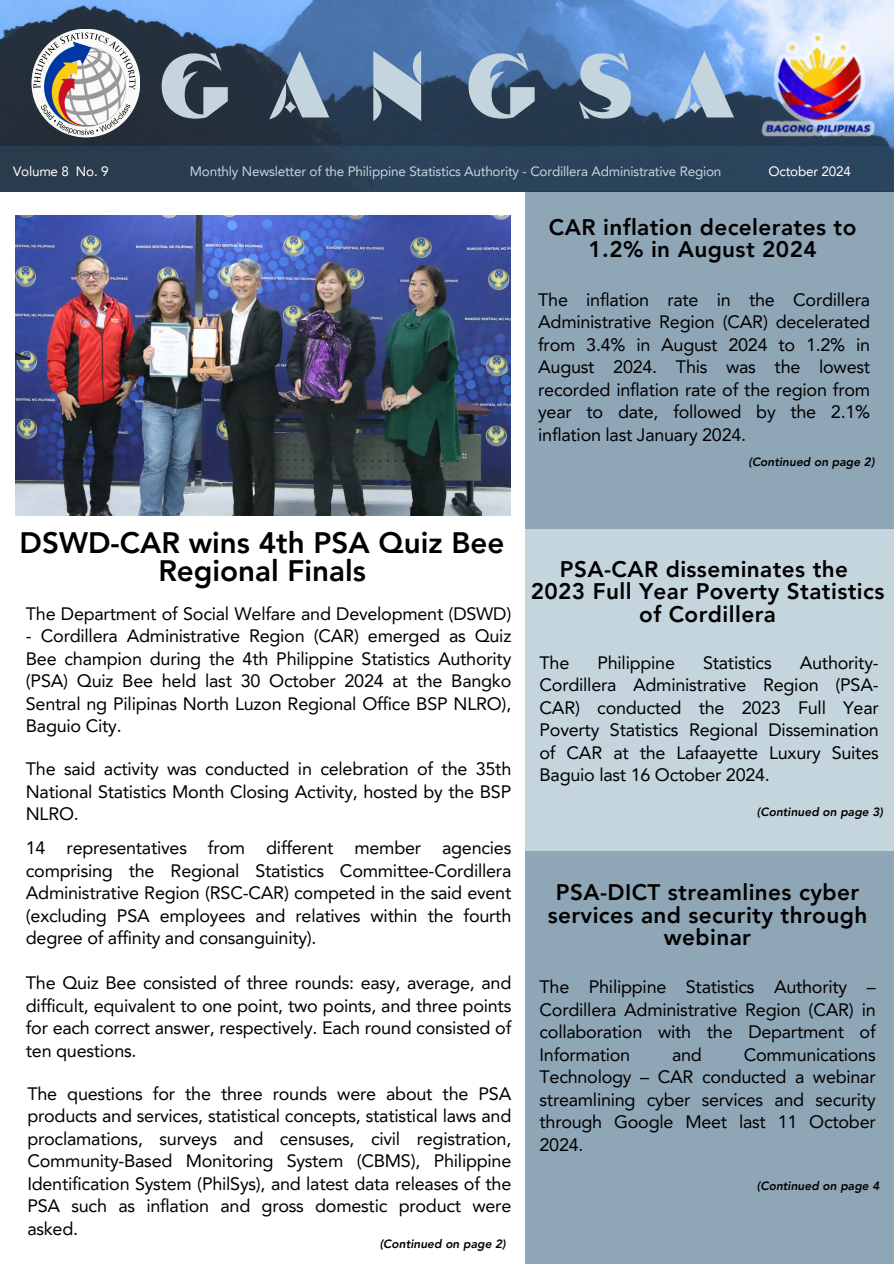
<style>
.page{position:relative;width:894px;height:1264px;background:#fff}
.page>*{position:absolute;margin:0;border:0;box-sizing:border-box;transform-origin:0 0}
.t1{font:90px "Serpand Molot";letter-spacing:.45em;color:#c5d5de}
.t2{font:800 29.55px/28.5px "Avenir LT Pro";color:#000;text-align:center}
.t3{font:800 22.5px/22.5px "Avenir LT Pro";letter-spacing:.02em;color:#000;text-align:center}
.t4{font:18px/22.5px "Avenir LT Pro";letter-spacing:-.015em;color:#000;text-align:justify}
.t5{font:13.5px "Avenir LT Pro";letter-spacing:-.015em;color:#c5d5de}
.t6{font:13.5px "Avenir LT Pro";letter-spacing:-.015em;color:#fff}
.t7{font:italic 800 12px "Avenir LT Pro";color:#000}
</style>
<div class="page">
<div style="left:525px;top:191px;width:368px;height:1072px;background:#c5d5de"></div>
<div style="left:525px;top:851px;width:368px;height:412px;background:#8fa6b7"></div>
<div style="left:525px;top:191px;width:368px;height:337px;background:#8fa6b7"></div>
<img style="left:0;top:0;width:893px;height:146px">
<img style="left:32px;top:30px;width:106px;height:106px">
<img style="left:759px;top:20px;width:118px;height:125px">
<div style="left:0;top:146px;width:893px;height:45px;background:linear-gradient(to right,#2a3a4c,#2b4761)"></div>
<img style="left:15px;top:215px;width:495px;height:300px">
<p class="t1" style="left:159px;top:30px;width:575px">GANGSA</p>
<h4 class="t6" style="left:13px;top:166px;width:97px">Volume 8 No. 9</h4>
<h3 class="t5" style="left:190px;top:166px;width:533px">Monthly Newsletter of the Philippine Statistics Authority - Cordillera Administrative Region</h3>
<p class="t6" style="left:768px;top:166px;width:84px">October 2024</p>
<h1 class="t3" style="left:549px;top:217px;width:309px">CAR inflation decelerates to<br>1.2% in August 2024</h1>
<h5 class="t4" style="left:538px;top:290px;width:333px">The inflation rate in the Cordillera Administrative Region (CAR) decelerated from 3.4% in August 2024 to 1.2% in August 2024. This was the lowest recorded inflation rate of the region from year to date, followed by the 2.1% inflation last January 2024.</h5>
<h4 class="t7" style="left:748px;top:456px;width:127px">(Continued on page 2)</h4>
<h5 class="t2" style="left:20px;top:531px;width:486px">DSWD-CAR wins 4th PSA Quiz Bee<br>Regional Finals</h5>
<h2 class="t4" style="left:26px;top:603px;width:487px">The Department of Social Welfare and Development (DSWD)</h2>
<h2 class="t4" style="left:26px;top:626px;width:487px">- Cordillera Administrative Region (CAR) emerged as Quiz Bee champion during the 4th Philippine Statistics Authority (PSA) Quiz Bee held last 30 October 2024 at the Bangko Sentral ng Pilipinas North Luzon Regional Office BSP NLRO), Baguio City.</h2>
<h3 class="t4" style="left:26px;top:759px;width:487px">The said activity was conducted in celebration of the 35th National Statistics Month Closing Activity, hosted by the BSP NLRO.</h3>
<p class="t4" style="left:26px;top:838px;width:487px">14 representatives from different member agencies comprising the Regional Statistics Committee-Cordillera Administrative Region (RSC-CAR) competed in the said event (excluding PSA employees and relatives within the fourth degree of affinity and consanguinity).</p>
<h3 class="t4" style="left:26px;top:973px;width:487px">The Quiz Bee consisted of three rounds: easy, average, and difficult, equivalent to one point, two points, and three points for each correct answer, respectively. Each round consisted of ten questions.</h3>
<h4 class="t4" style="left:27px;top:1083px;width:485px">The questions for the three rounds were about the PSA products and services, statistical concepts, statistical laws and proclamations, surveys and censuses, civil registration, Community-Based Monitoring System (CBMS), Philippine Identification System (PhilSys), and latest data releases of the PSA such as inflation and gross domestic product were asked.</h4>
<h4 class="t7" style="left:379px;top:1238px;width:127px">(Continued on page 2)</h4>
<h4 class="t3" style="left:530px;top:559px;width:355px">PSA-CAR disseminates the<br>2023 Full Year Poverty Statistics of Cordillera</h4>
<h4 class="t4" style="left:539px;top:652px;width:31px">The</h4>
<h4 class="t4" style="left:597px;top:652px;width:79px">Philippine</h4>
<h4 class="t4" style="left:702px;top:652px;width:70px">Statistics</h4>
<h4 class="t4" style="left:539px;top:652px;width:340px;text-indent:260px">Authority-Cordillera Administrative Region (PSA-CAR) conducted the 2023 Full Year Poverty Statistics Regional Dissemination of CAR at the Lafaayette Luxury Suites Baguio last 16 October 2024.</h4>
<h4 class="t7" style="left:756px;top:807px;width:127px">(Continued on page 3)</h4>
<p class="t3" style="left:547px;top:883px;width:321px">PSA-DICT streamlines cyber services and security through webinar</p>
<p class="t4" style="left:539px;top:977px;width:337px">The Philippine Statistics Authority – Cordillera Administrative Region (CAR) in collaboration with the Department of Information</p>
<p class="t4" style="left:672px;top:1044px;width:31px">and</p>
<p class="t4" style="left:539px;top:1044px;width:337px;text-indent:204px">Communications Technology – CAR conducted a webinar streamlining cyber services and security through Google Meet last 11 October 2024.</p>
<h5 class="t7" style="left:756px;top:1181px;width:124px">(Continued on page 4</h5>
</div>
